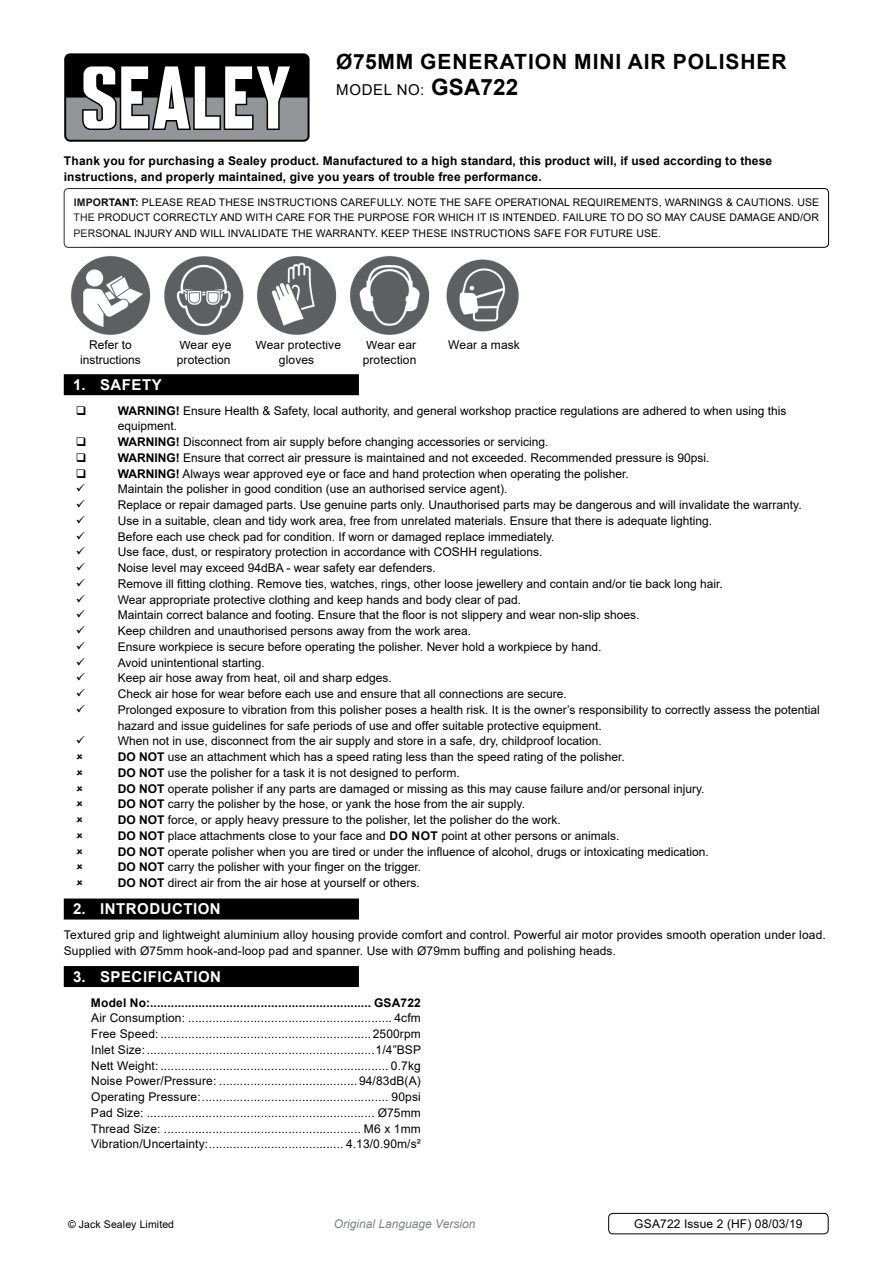
<style>
.page{position:relative;width:893px;height:1263px;background:#fff}
.page>*{position:absolute;margin:0;border:0;box-sizing:border-box;transform-origin:0 0}
.t1{font:700 21px "Arial";letter-spacing:.045em;color:#000}
.t2{font:700 15px "Arial";letter-spacing:.035em;color:#fff}
.t3{font:15px "Arial";letter-spacing:.045em;color:#000}
.t4{font:12px/15.8px "Arial";color:#000}
.t5{font:700 12px/15.8px "Arial";letter-spacing:.01em;color:#000}
.t6{font:italic 12px "Arial";color:#808285}
.t7{font:10.5px/15.8px "Arial";letter-spacing:.01em;color:#000;text-align:justify}
.s1{font-weight:700;font-size:22.5px}
.s2{font-weight:700}
</style>
<div class="page">
<div style="left:64px;top:53px;width:246px;height:89px;background:#000;border-radius:6px"></div>
<svg style="left:66px;top:66px;width:242px;height:74px"></svg>
<div style="left:64px;top:188px;width:765px;height:60px;border:1px solid #000;border-radius:4px"></div>
<div style="left:64px;top:374px;width:295px;height:21px;background:#000"></div>
<div style="left:64px;top:898px;width:295px;height:21px;background:#000"></div>
<div style="left:64px;top:966px;width:295px;height:21px;background:#000"></div>
<div style="left:608px;top:1213px;width:220px;height:21px;border:1px solid #000;border-radius:4px"></div>
<img style="left:71px;top:256px;width:80px;height:79px">
<img style="left:164px;top:256px;width:80px;height:79px">
<img style="left:257px;top:256px;width:80px;height:79px">
<img style="left:446px;top:259px;width:73px;height:73px">
<img style="left:350px;top:256px;width:80px;height:79px">
<h1 class="t1" style="left:336px;top:47px;width:452px">Ø75mm Generation Mini Air Polisher</h1>
<p class="t3" style="left:336px;top:79px;width:184px">Model no: <span class="s1">GSA722</span></p>
<p class="t5" style="left:64px;top:153px;width:710px">Thank you for purchasing a Sealey product. Manufactured to a high standard, this product will, if used according to these instructions, and properly maintained, give you years of trouble free performance.</p>
<p class="t7" style="left:74px;top:194px;width:747px"><span class="s2">IMPORTANT:</span> PLEASE READ THESE INSTRUCTIONS CAREFULLY. NOTE THE SAFE OPERATIONAL REQUIREMENTS, WARNINGS &amp; CAUTIONS. USE THE PRODUCT CORRECTLY AND WITH CARE FOR THE PURPOSE FOR WHICH IT IS INTENDED. FAILURE TO DO SO MAY CAUSE DAMAGE AND/OR PERSONAL INJURY AND WILL INVALIDATE THE WARRANTY. KEEP THESE INSTRUCTIONS SAFE FOR FUTURE USE.</p>
<p class="t4" style="left:80px;top:338px;width:62px;line-height:14.4px;text-align:center">Refer to instructions</p>
<p class="t4" style="left:177px;top:338px;width:56px;line-height:14.4px">Wear eye protection</p>
<p class="t4" style="left:256px;top:338px;width:87px;line-height:14.4px;text-align:center">Wear protective gloves</p>
<p class="t4" style="left:363px;top:338px;width:55px;line-height:14.4px">Wear ear protection</p>
<p class="t4" style="left:448px;top:337px;width:73px">Wear a mask</p>
<p class="t2" style="left:73px;top:374px;width:90px">1. Safety</p>
<p class="t5" style="left:118px;top:403px;width:20px">WARNIN</p>
<p class="t4" style="left:118px;top:403px;width:670px;text-indent:49px"><span class="s2">G!</span> Ensure Health &amp; Safety, local authority, and general workshop practice regulations are adhered to when using this equipment.</p>
<p class="t5" style="left:118px;top:434px;width:20px">WARNIN</p>
<p class="t4" style="left:166px;top:434px;width:384px"><span class="s2">G!</span> Disconnect from air supply before changing accessories or servicing.</p>
<p class="t5" style="left:118px;top:450px;width:20px">WARNIN</p>
<p class="t4" style="left:166px;top:450px;width:544px"><span class="s2">G!</span> Ensure that correct air pressure is maintained and not exceeded. Recommended pressure is 90psi.</p>
<p class="t5" style="left:118px;top:466px;width:20px">WARNIN</p>
<p class="t4" style="left:118px;top:465px;width:685px;text-indent:49px"><span class="s2">G!</span> Always wear approved eye or face and hand protection when operating the polisher.<br>Maintain the polisher in good condition (use an authorised service agent).<br>Replace or repair damaged parts. Use genuine parts only. Unauthorised parts may be dangerous and will invalidate the warranty.<br>Use in a suitable, clean and tidy work area, free from unrelated materials. Ensure that there is adequate lighting.<br>Before each use check pad for condition. If worn or damaged replace immediately.<br>Use face, dust, or respiratory protection in accordance with COSHH regulations.</p>
<p class="t4" style="left:103px;top:560px;width:9px">N</p>
<p class="t4" style="left:118px;top:560px;width:606px;text-indent:9px">oise level may exceed 94dBA - wear safety ear defenders.<br>Remove ill fitting clothing. Remove ties, watches, rings, other loose jewellery and contain and/or tie back long hair.<br>Wear appropriate protective clothing and keep hands and body clear of pad.<br>Maintain correct balance and footing. Ensure that the floor is not slippery and wear non-slip shoes.<br>Keep children and unauthorised persons away from the work area.</p>
<p class="t4" style="left:103px;top:639px;width:9px">E</p>
<p class="t4" style="left:118px;top:639px;width:703px;text-indent:8px">nsure workpiece is secure before operating the polisher. Never hold a workpiece by hand.<br>Avoid unintentional starting.<br>Keep air hose away from heat, oil and sharp edges.<br>Check air hose for wear before each use and ensure that all connections are secure.<br>Prolonged exposure to vibration from this polisher poses a health risk. It is the owner’s responsibility to correctly assess the potential hazard and issue guidelines for safe periods of use and offer suitable protective equipment.<br>When not in use, disconnect from the air supply and store in a safe, dry, childproof location.</p>
<p class="t5" style="left:118px;top:749px;width:31px">DO NOT</p>
<p class="t4" style="left:168px;top:749px;width:458px">use an attachment which has a speed rating less than the speed rating of the polisher.</p>
<p class="t5" style="left:118px;top:765px;width:31px">DO NOT</p>
<p class="t4" style="left:168px;top:765px;width:294px">use the polisher for a task it is not designed to perform.</p>
<p class="t5" style="left:118px;top:781px;width:31px">DO NOT</p>
<p class="t4" style="left:168px;top:780px;width:538px">operate polisher if any parts are damaged or missing as this may cause failure and/or personal injury.</p>
<p class="t5" style="left:118px;top:796px;width:31px">DO NOT</p>
<p class="t4" style="left:168px;top:796px;width:359px">carry the polisher by the hose, or yank the hose from the air supply.</p>
<p class="t5" style="left:118px;top:812px;width:31px">DO NOT</p>
<p class="t4" style="left:168px;top:812px;width:394px">force, or apply heavy pressure to the polisher, let the polisher do the work.</p>
<p class="t5" style="left:118px;top:828px;width:31px">DO NOT</p>
<p class="t4" style="left:168px;top:828px;width:453px">place attachments close to your face and <span class="s2">do not</span> point at other persons or animals.</p>
<p class="t5" style="left:118px;top:844px;width:31px">DO NOT</p>
<p class="t4" style="left:168px;top:843px;width:542px">operate polisher when you are tired or under the influence of alcohol, drugs or intoxicating medication.</p>
<p class="t5" style="left:118px;top:859px;width:31px">DO NOT</p>
<p class="t4" style="left:168px;top:859px;width:255px">carry the polisher with your finger on the trigger.</p>
<p class="t5" style="left:118px;top:875px;width:31px">DO NOT</p>
<p class="t4" style="left:168px;top:875px;width:254px">direct air from the air hose at yourself or others.</p>
<p class="t2" style="left:73px;top:898px;width:149px">2. Introduction</p>
<p class="t4" style="left:64px;top:927px;width:763px">Textured grip and lightweight aluminium alloy housing provide comfort and control. Powerful air motor provides smooth operation under load.<br>Supplied with Ø75mm hook-and-loop pad and spanner. Use with Ø79mm buffing and polishing heads.</p>
<p class="t2" style="left:73px;top:966px;width:150px">3. Specification</p>
<p class="t5" style="left:91px;top:994px;width:331px">Model No:................................................................ GSA722</p>
<p class="t4" style="left:91px;top:1010px;width:332px;text-align:justify">Air Consumption: ........................................................... 4cfm Free Speed: .............................................................2500rpm Inlet Size:..................................................................1/4”BSP Nett Weight: .................................................................. 0.7kg Noise Power/Pressure: ........................................ 94/83dB(A)<br>Operating Pressure:...................................................... 90psi Pad Size: .................................................................. Ø75mm Thread Size: ......................................................... M6 x 1mm Vibration/Uncertainty:....................................... 4.13/0.90m/s²</p>
<p class="t7" style="left:68px;top:1216px;width:108px">© Jack Sealey Limited</p>
<p class="t6" style="left:334px;top:1216px;width:143px">Original Language Version</p>
<p class="t4" style="left:634px;top:1216px;width:170px">GSA722 Issue 2 (HF) 08/03/19</p>
</div>
